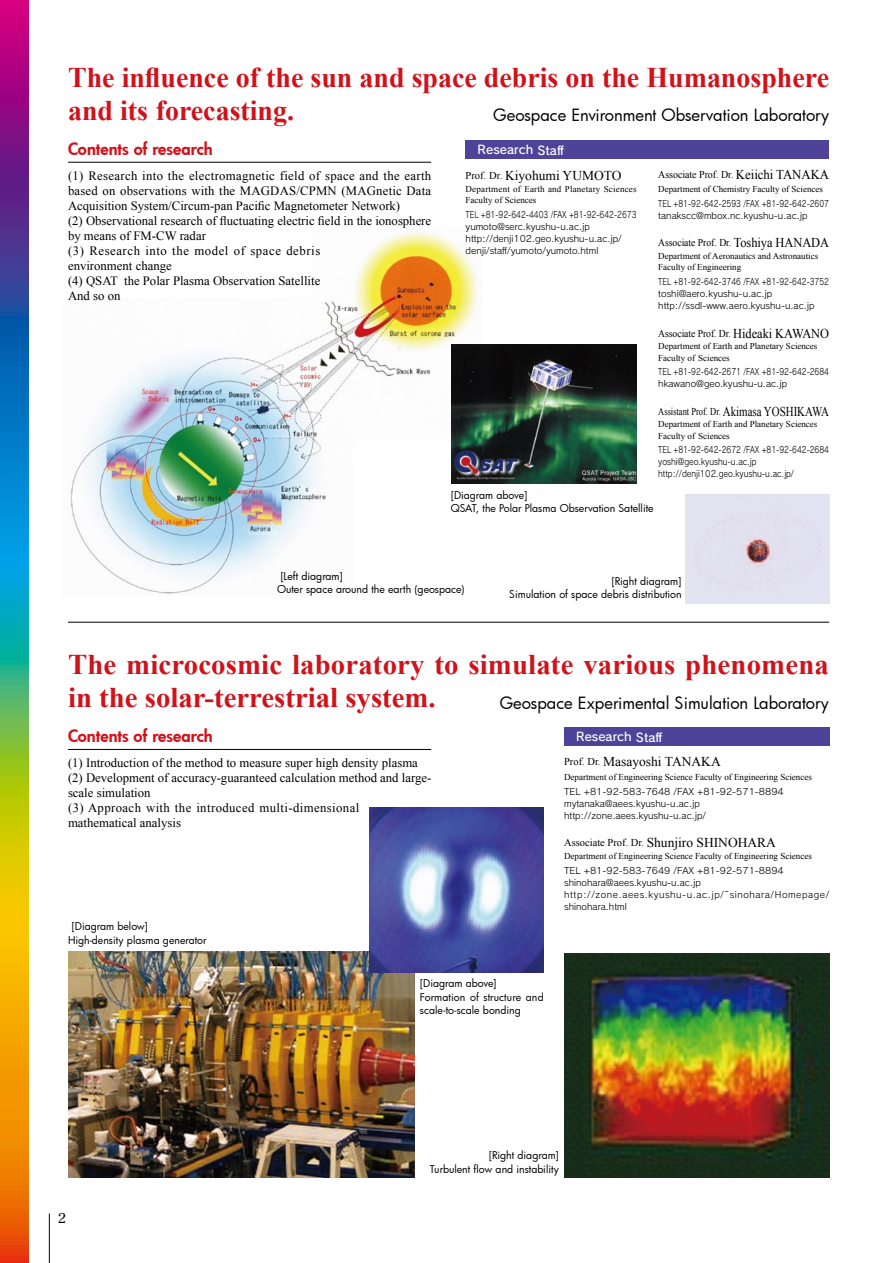
<style>
.page{position:relative;width:893px;height:1263px;background:#fff}
.page>*{position:absolute;margin:0;border:0;box-sizing:border-box;transform-origin:0 0}
.t1{font:700 28.5px/33px "Times New Roman";color:#d0121b}
.t2{font:16.5px "Futura";color:#000}
.t3{font:800 16.5px "Futura";color:#d0121b}
.t4{font:13.5px "Times New Roman";color:#000}
.t5{font:13.5px "Matisse Pro DB";color:#000}
.t6{font:12.75px/15px "Times New Roman";color:#000}
.t7{font:12px "Rodin Pro DB";color:#fff}
.t8{font:10.5px/13.5px "Futura";color:#000}
.t9{font:10.5px "Times New Roman";letter-spacing:-.005em;color:#000;scale:.92 1}
.t10{font:10.5px "Times New Roman";letter-spacing:-.005em;color:#000}
.t11{font:10.5px "Times New Roman";letter-spacing:-.005em;color:#000;scale:.81 1}
.t12{font:10.5px "Times New Roman";letter-spacing:-.005em;color:#000;scale:.95 1}
.t13{font:9px/12px "Rodin Pro M";color:#000;scale:.78 1}
.t14{font:9px/11.2px "Times New Roman";color:#000}
.t15{font:9px/12px "Rodin Pro M";color:#000}
.t16{font:9px/11.2px "Times New Roman";letter-spacing:.02em;color:#000}
.s1{font-size:10.5px}
.s2{font-size:13.5px}
</style>
<div class="page">
<img style="left:70px;top:232px;width:411px;height:362px">
<hr style="left:68px;top:622px;width:761px;height:1px;background:#000">
<hr style="left:68px;top:162px;width:363px;height:1px;background:#000">
<hr style="left:68px;top:749px;width:363px;height:1px;background:#000">
<div style="left:466px;top:140px;width:363px;height:19px;background:#4d4398"></div>
<div style="left:564px;top:727px;width:265px;height:19px;background:#4d4398"></div>
<img style="left:452px;top:345px;width:185px;height:139px">
<div style="left:686px;top:495px;width:143px;height:109px;background:#e3e2f0"></div>
<img style="left:68px;top:952px;width:347px;height:226px">
<img style="left:370px;top:808px;width:173px;height:165px">
<img style="left:564px;top:953px;width:265px;height:225px">
<svg style="left:0;top:0;width:28px;height:1263px"></svg>
<hr style="left:49px;top:1213px;width:1px;height:50px;background:#000">
<h1 class="t1" style="left:68px;top:61px;width:763px">The influence of the sun and space debris on the Humanosphere and its forecasting.</h1>
<p class="t2" style="left:493px;top:104px;width:337px">Geospace Environment Observation Laboratory</p>
<p class="t3" style="left:68px;top:138px;width:146px">Contents of research</p>
<p class="t6" style="left:68px;top:168px;width:365px">(1) Research into the electromagnetic field of space and the earth based on observations with the MAGDAS/CPMN (MAGnetic Data Acquisition System/Circum-pan Pacific Magnetometer Network)<br>(2) Observational research of fluctuating electric field in the ionosphere by means of FM-CW radar<br>(3) Research into the model of space debris<br>environment change<br>(4) QSAT the Polar Plasma Observation Satellite<br>And so on</p>
<p class="t7" style="left:466px;top:141px;width:100px">　Research Staff</p>
<p class="t4" style="left:466px;top:167px;width:158px"><span class="s1">Prof. Dr.</span> Kiyohumi YUMOTO</p>
<p class="t16" style="left:466px;top:183px;width:173px">Department of Earth and Planetary Sciences<br>Faculty of Sciences</p>
<p class="t13" style="left:466px;top:208px;width:221px">TEL +81-92-642-4403 /FAX +81-92-642-2673 yumoto@serc.kyushu-u.ac.jp http://denji102.geo.kyushu-u.ac.jp/ denji/staff/yumoto/yumoto.html</p>
<p class="t12" style="left:658px;top:168px;width:181px">Associate Prof. Dr. <span class="s2">Keiichi TANAKA</span></p>
<p class="t14" style="left:658px;top:183px;width:166px">Department of Chemistry Faculty of Sciences</p>
<p class="t13" style="left:658px;top:198px;width:221px">TEL +81-92-642-2593 /FAX +81-92-642-2607 tanakscc@mbox.nc.kyushu-u.ac.jp</p>
<p class="t9" style="left:658px;top:235px;width:187px">Associate Prof. Dr. <span class="s2">Toshiya HANADA</span></p>
<p class="t14" style="left:658px;top:251px;width:161px;line-height:10.5px">Department of Aeronautics and Astronautics<br>Faculty of Engineering</p>
<p class="t13" style="left:658px;top:276px;width:221px">TEL +81-92-642-3746 /FAX +81-92-642-3752 toshi@aero.kyushu-u.ac.jp http://ssdl-www.aero.kyushu-u.ac.jp</p>
<p class="t9" style="left:658px;top:326px;width:187px">Associate Prof. Dr. <span class="s2">Hideaki KAWANO</span></p>
<p class="t14" style="left:658px;top:341px;width:161px">Department of Earth and Planetary Sciences<br>Faculty of Sciences</p>
<p class="t13" style="left:658px;top:366px;width:221px">TEL +81-92-642-2671 /FAX +81-92-642-2684 hkawano@geo.kyushu-u.ac.jp</p>
<p class="t11" style="left:658px;top:404px;width:212px">Assistant Prof. Dr. <span class="s2">Akimasa YOSHIKAWA</span></p>
<p class="t14" style="left:658px;top:419px;width:161px">Department of Earth and Planetary Sciences<br>Faculty of Sciences</p>
<p class="t13" style="left:658px;top:444px;width:221px">TEL +81-92-642-2672 /FAX +81-92-642-2684 yoshi@geo.kyushu-u.ac.jp http://denji102.geo.kyushu-u.ac.jp/</p>
<p class="t8" style="left:451px;top:488px;width:204px">[Diagram above]<br>QSAT, the Polar Plasma Observation Satellite</p>
<p class="t8" style="left:277px;top:569px;width:189px;text-indent:3px">[Left diagram]<br>Outer space around the earth (geospace)</p>
<p class="t8" style="left:509px;top:574px;width:174px;text-align:right">[Right diagram]<br>Simulation of space debris distribution</p>
<h1 class="t1" style="left:68px;top:648px;width:762px">The microcosmic laboratory to simulate various phenomena in the solar-terrestrial system.</h1>
<p class="t2" style="left:500px;top:691px;width:331px">Geospace Experimental Simulation Laboratory</p>
<p class="t3" style="left:68px;top:725px;width:146px">Contents of research</p>
<p class="t6" style="left:68px;top:755px;width:365px">(1) Introduction of the method to measure super high density plasma (2) Development of accuracy-guaranteed calculation method and large&shy;scale simulation<br>(3) Approach with the introduced multi-dimensional<br>mathematical analysis</p>
<p class="t8" style="left:68px;top:919px;width:140px;text-indent:4px">[Diagram below]<br>High-density plasma generator</p>
<p class="t8" style="left:420px;top:976px;width:125px">[Diagram above]<br>Formation of structure and scale-to-scale bonding</p>
<p class="t7" style="left:564px;top:729px;width:100px">　Research Staff</p>
<p class="t4" style="left:564px;top:753px;width:158px"><span class="s1">Prof. Dr.</span> Masayoshi TANAKA</p>
<p class="t14" style="left:564px;top:771px;width:249px">Department of Engineering Science Faculty of Engineering Sciences</p>
<p class="t15" style="left:564px;top:785px;width:221px">TEL +81-92-583-7648 /FAX +81-92-571-8894 mytanaka@aees.kyushu-u.ac.jp http://zone.aees.kyushu-u.ac.jp/</p>
<p class="t10" style="left:564px;top:835px;width:213px">Associate Prof. Dr. <span class="s2">Shunjiro SHINOHARA</span></p>
<p class="t14" style="left:564px;top:851px;width:249px">Department of Engineering Science Faculty of Engineering Sciences</p>
<p class="t15" style="left:564px;top:864px;width:267px">TEL +81-92-583-7649 /FAX +81-92-571-8894 shinohara@aees.kyushu-u.ac.jp http://zone.aees.kyushu-u.ac.jp/~sinohara/Homepage/ shinohara.html</p>
<p class="t5" style="left:58px;top:1209px;width:10px">2</p>
<p class="t8" style="left:430px;top:1148px;width:131px;text-align:right">[Right diagram]<br>Turbulent flow and instability</p>
</div>
